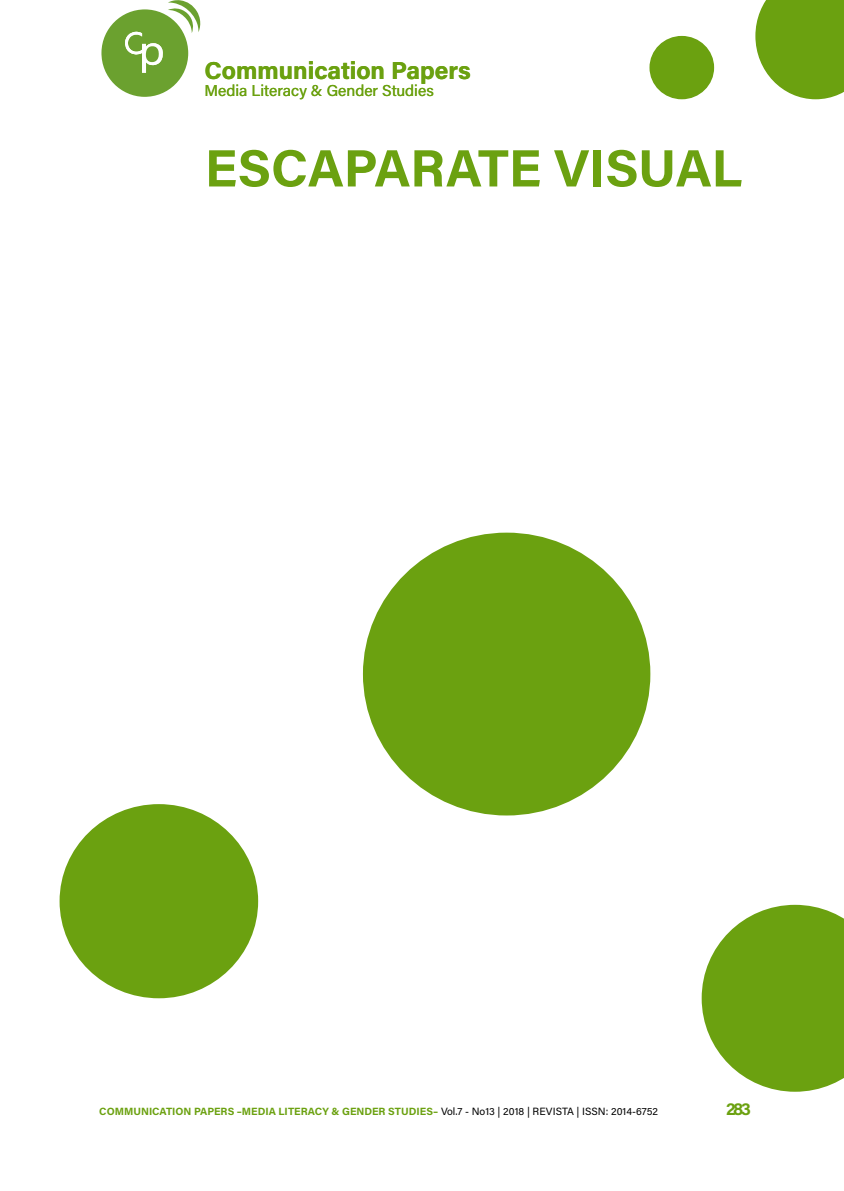
<style>
.page{position:relative;width:844px;height:1191px;background:#fff}
.page>*{position:absolute;margin:0;border:0;box-sizing:border-box;transform-origin:0 0}
.t1{font:700 52.5px "Acumin Pro";letter-spacing:-.005em;color:#6ba110}
.t2{font:700 24.5px "Acumin Pro";color:#6ba110}
.t3{font:700 17.5px "Acumin Pro";color:#6ba110}
.t4{font:15.75px "Acumin Pro";color:#6ba110}
.t5{font:700 10.5px "Acumin Pro";color:#6ba110}
.s1{font-weight:400;color:#000}
</style>
<div class="page">
<svg style="left:101px;top:0;width:99px;height:97px"></svg>
<div style="left:649px;top:36px;width:65px;height:63px;border:2px solid #6ba110;border-radius:50%"></div>
<svg style="left:755px;top:0;width:88px;height:99px;background:#7dac2d"></svg>
<div style="left:650px;top:37px;width:63px;height:61px;background:#6ba110;border-radius:50%"></div>
<div style="left:363px;top:532px;width:287px;height:283px;background:#6ba110;border-radius:50%"></div>
<div style="left:60px;top:804px;width:198px;height:194px;background:#6ba110;border-radius:50%"></div>
<svg style="left:701px;top:904px;width:142px;height:187px"></svg>
<h2 class="t2" style="left:204px;top:53px;width:268px">Communication Papers</h2>
<h3 class="t4" style="left:204px;top:80px;width:231px">Media Literacy &amp; Gender Studies</h3>
<h1 class="t1" style="left:205px;top:131px;width:539px">ESCAPARATE VISUAL</h1>
<p class="t5" style="left:99px;top:1103px;width:560px">COMMUNICATION PAPERS –MEDIA LITERACY &amp; GENDER STUDIES– <span class="s1">Vol.7 - No13 | 2018 | REVISTA | ISSN: 2014-6752</span></p>
<h3 class="t3" style="left:725px;top:1096px;width:26px">283</h3>
</div>
